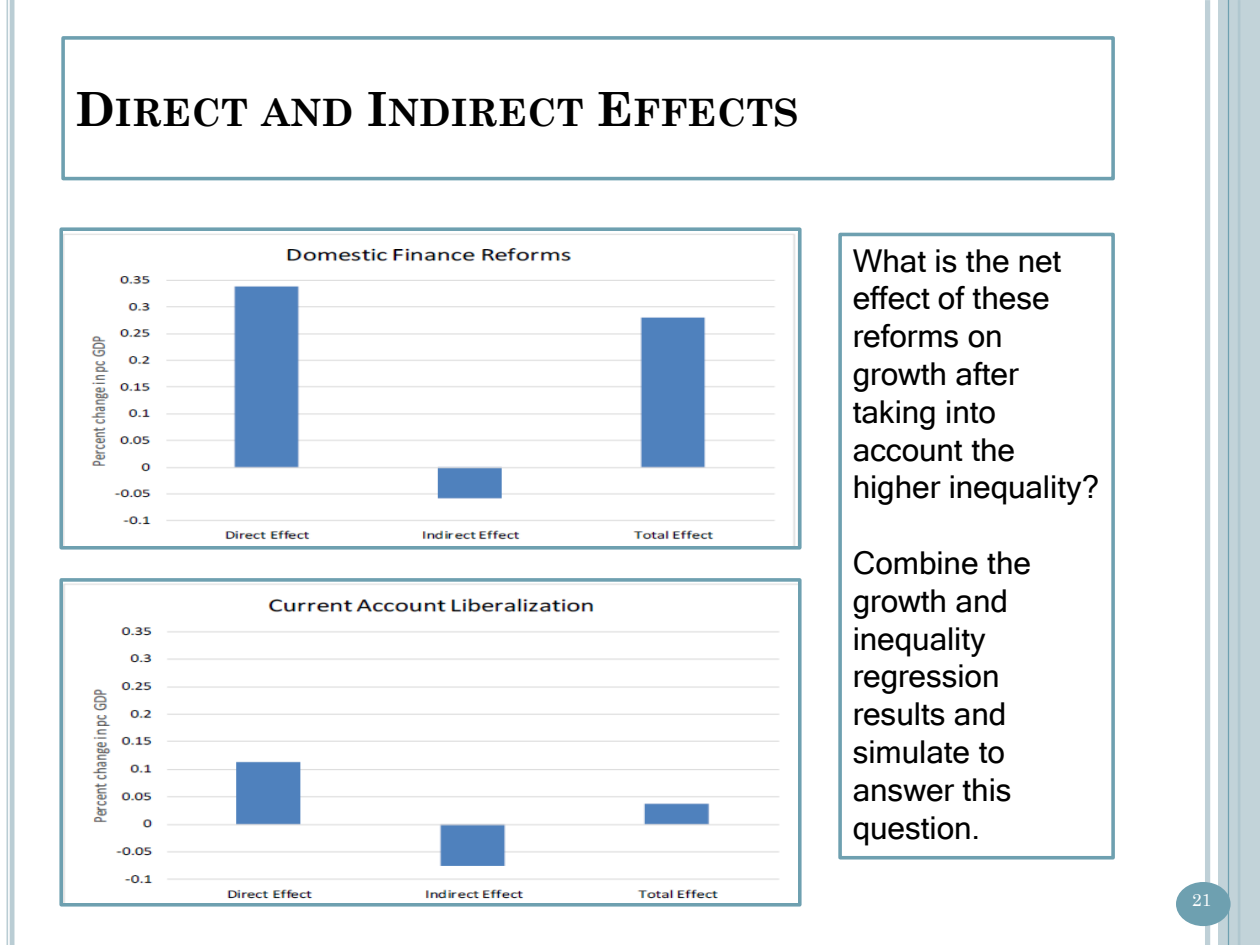
<style>
.page{position:relative;width:1260px;height:945px;background:#fff}
.page>*{position:absolute;margin:0;border:0;box-sizing:border-box;transform-origin:0 0}
.t1{font:700 37.8px "Century Schoolbook";color:#000}
.t2{font:31.5px/37.8px "Microsoft Sans Serif";color:#000}
.t3{font:17.5px "Century Schoolbook";color:#fff}
.s1{font-size:47.25px}
</style>
<div class="page">
<div style="left:1205px;top:0;width:5px;height:945px;background:#bacdd4"></div>
<hr style="left:10px;top:0;width:4px;height:945px;background:#bacdd4">
<hr style="left:7px;top:0;width:1px;height:945px;background:#bacdd4">
<div style="left:1218px;top:0;width:42px;height:945px;background:#bacdd4;opacity:.87"></div>
<hr style="left:1228px;top:0;width:1px;height:945px;background:#6ea0b0">
<div style="left:1176px;top:882px;width:55px;height:44px;background:#6ea0b0;border-radius:50%"></div>
<div style="left:61px;top:36px;width:1054px;height:144px;border:4px solid #6ea0b0"></div>
<div style="left:838px;top:233px;width:277px;height:627px;border:4px solid #6ea0b0"></div>
<img style="left:64px;top:234px;width:731px;height:311px">
<div style="left:59px;top:227px;width:743px;height:323px;border:4px solid #6ea0b0"></div>
<img style="left:64px;top:583px;width:733px;height:319px">
<div style="left:59px;top:578px;width:743px;height:329px;border:4px solid #6ea0b0"></div>
<p class="t1" style="left:76px;top:90px;width:725px"><span class="s1">D</span>IRECT AND <span class="s1">I</span>NDIRECT <span class="s1">E</span>FFECTS</p>
<p class="t2" style="left:853px;top:241px;width:248px">What is the net effect of these reforms on growth after taking into account the higher inequality?</p>
<p class="t2" style="left:853px;top:544px;width:180px">Combine the growth and inequality regression results and simulate to answer this question.</p>
<p class="t3" style="left:1192px;top:888px;width:21px">21</p>
</div>
